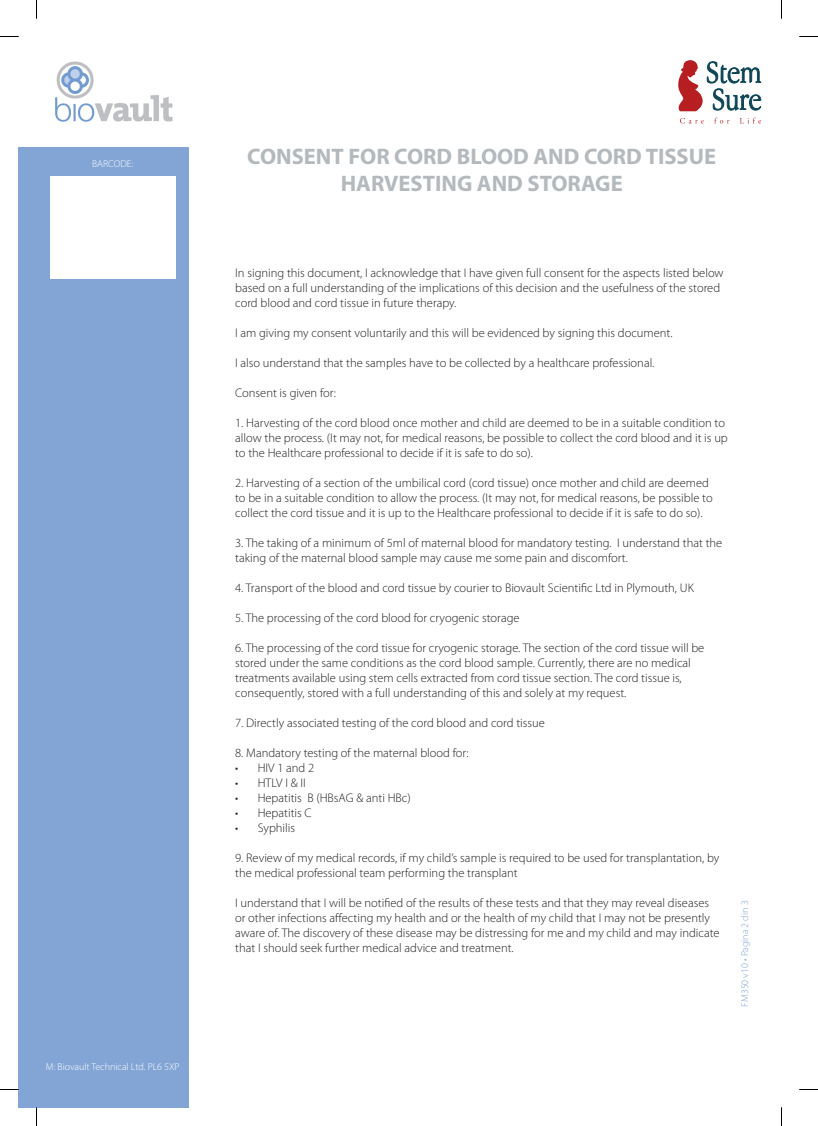
<style>
.page{position:relative;width:818px;height:1126px;background:#fff}
.page>*{position:absolute;margin:0;border:0;box-sizing:border-box;transform-origin:0 0}
.t1{font:700 22.5px/27px "Myriad Pro";color:#b4b9bd;text-align:center}
.t2{font:300 12.5px/15px "Myriad Pro";color:#231f20}
.t3{font:300 10px "Myriad Pro";color:#fff}
.t4{font:300 10px "Myriad Pro";color:#82a5d5}
</style>
<div class="page">
<img style="left:55px;top:61px;width:118px;height:61px">
<div style="left:19px;top:147px;width:170px;height:960px;background:#82a5d5"></div>
<svg style="left:680px;top:118px;width:23px;height:5px"></svg>
<svg style="left:714px;top:118px;width:15px;height:5px"></svg>
<svg style="left:740px;top:118px;width:20px;height:5px"></svg>
<svg style="left:678px;top:60px;width:82px;height:51px"></svg>
<div style="left:50px;top:176px;width:125px;height:103px;background:#fff"></div>
<svg style="left:0;top:36px;width:19px;height:1px"></svg>
<svg style="left:799px;top:36px;width:18px;height:1px"></svg>
<svg style="left:0;top:1088px;width:19px;height:2px"></svg>
<svg style="left:799px;top:1089px;width:18px;height:1px"></svg>
<svg style="left:36px;top:0;width:1px;height:19px"></svg>
<svg style="left:36px;top:1107px;width:1px;height:18px"></svg>
<p class="t3" style="left:92px;top:158px;width:43px">BARCODE:</p>
<p class="t3" style="left:46px;top:1061px;width:135px">M: Biovault Technical Ltd. PL6 5XP</p>
<h1 class="t1" style="left:247px;top:142px;width:470px">CONSENT FOR CORD BLOOD AND CORD TISSUE<br>HARVESTING AND STORAGE</h1>
<p class="t2" style="left:235px;top:265px;width:489px">In signing this document, I acknowledge that I have given full consent for the aspects listed below based on a full understanding of the implications of this decision and the usefulness of the stored cord blood and cord tissue in future therapy.</p>
<p class="t2" style="left:235px;top:325px;width:438px">I am giving my consent voluntarily and this will be evidenced by signing this document.</p>
<p class="t2" style="left:235px;top:355px;width:420px">I also understand that the samples have to be collected by a healthcare professional.</p>
<p class="t2" style="left:235px;top:385px;width:102px">Consent is given for:</p>
<p class="t2" style="left:235px;top:415px;width:494px">1. Harvesting of the cord blood once mother and child are deemed to be in a suitable condition to allow the process. (It may not, for medical reasons, be possible to collect the cord blood and it is up to the Healthcare professional to decide if it is safe to do so).</p>
<p class="t2" style="left:235px;top:475px;width:478px">2. Harvesting of a section of the umbilical cord (cord tissue) once mother and child are deemed to be in a suitable condition to allow the process. (It may not, for medical reasons, be possible to collect the cord tissue and it is up to the Healthcare professional to decide if it is safe to do so).</p>
<p class="t2" style="left:235px;top:535px;width:488px">3. The taking of a minimum of 5ml of maternal blood for mandatory testing. I understand that the taking of the maternal blood sample may cause me some pain and discomfort.</p>
<p class="t2" style="left:235px;top:580px;width:460px">4. Transport of the blood and cord tissue by courier to Biovault Scientific Ltd in Plymouth, UK</p>
<p class="t2" style="left:235px;top:610px;width:286px">5. The processing of the cord blood for cryogenic storage</p>
<p class="t2" style="left:235px;top:640px;width:470px">6. The processing of the cord tissue for cryogenic storage. The section of the cord tissue will be stored under the same conditions as the cord blood sample. Currently, there are no medical treatments available using stem cells extracted from cord tissue section. The cord tissue is, consequently, stored with a full understanding of this and solely at my request.</p>
<p class="t2" style="left:235px;top:715px;width:311px">7. Directly associated testing of the cord blood and cord tissue</p>
<p class="t2" style="left:235px;top:745px;width:235px">8. Mandatory testing of the maternal blood for:</p>
<p class="t2" style="left:235px;top:760px;width:80px">• HIV 1 and 2</p>
<p class="t2" style="left:235px;top:775px;width:72px">• HTLV I &amp; II</p>
<p class="t2" style="left:235px;top:790px;width:177px">• Hepatitis B (HBsAG &amp; anti HBc)</p>
<p class="t2" style="left:235px;top:805px;width:78px">• Hepatitis C</p>
<p class="t2" style="left:235px;top:820px;width:61px">• Syphilis</p>
<p class="t2" style="left:235px;top:850px;width:485px">9. Review of my medical records, if my child’s sample is required to be used for transplantation, by the medical professional team performing the transplant</p>
<p class="t2" style="left:235px;top:895px;width:485px">I understand that I will be notified of the results of these tests and that they may reveal diseases or other infections affecting my health and or the health of my child that I may not be presently aware of. The discovery of these disease may be distressing for me and my child and may indicate that I should seek further medical advice and treatment.</p>
<p class="t4" style="left:738px;top:1006px;width:107px;rotate:-90deg">FM350 v10 • Pagina 2 din 3</p>
</div>
